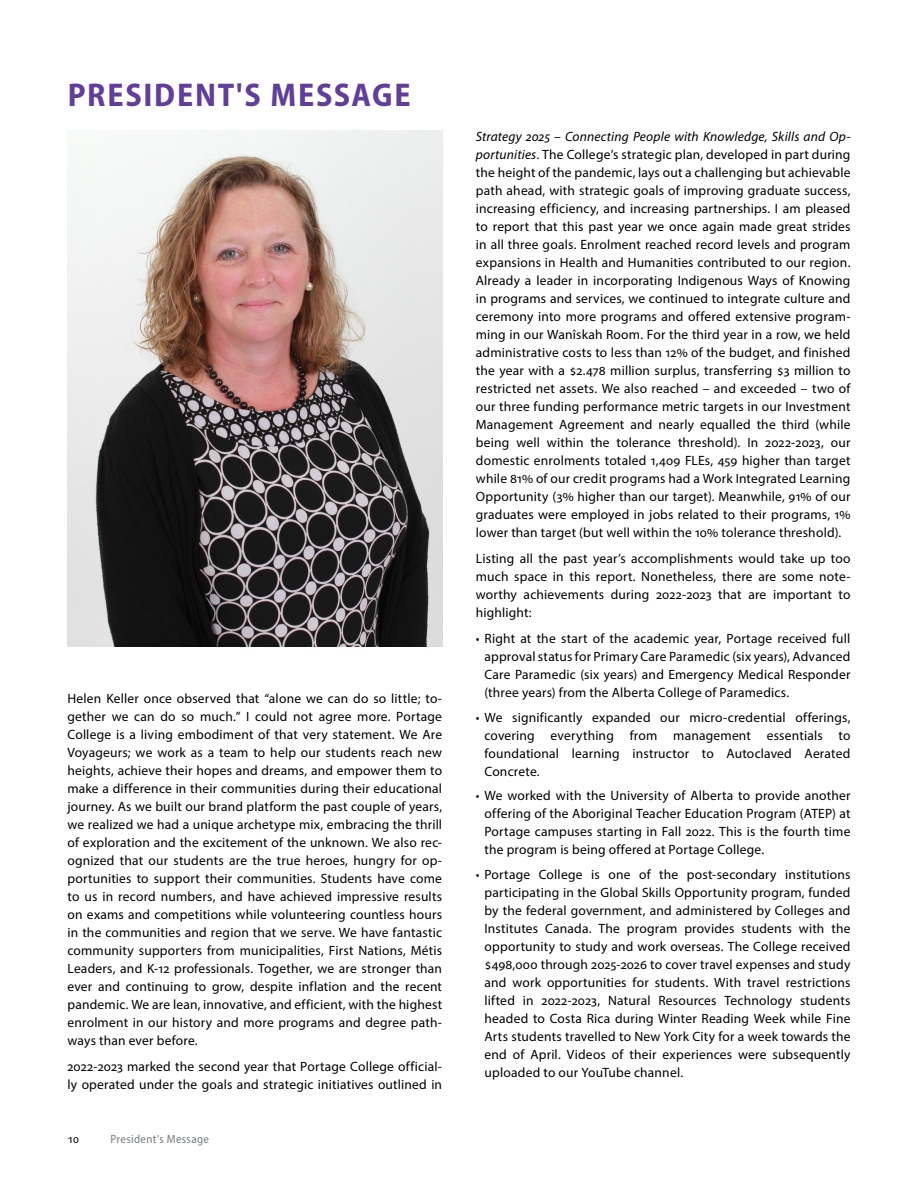
<style>
.page{position:relative;width:918px;height:1188px;background:#fff}
.page>*{position:absolute;margin:0;border:0;box-sizing:border-box;transform-origin:0 0}
.t1{font:700 semi-condensed 33px "Myriad Pro";letter-spacing:.05em;color:#603e99}
.Body_Copy{font:13.5px/18px "Myriad Pro";letter-spacing:.015em;color:#000;text-align:justify}
.t2{font:semi-condensed 12px "Myriad Pro";letter-spacing:.03em;color:#787d83}
.t3{font:semi-condensed 12px "Myriad Pro";color:#000}
.s1{font-style:italic}
</style>
<div class="page">
<img style="left:68px;top:131px;width:374px;height:516px">
<p class="t1" style="left:68px;top:73px;width:345px">PRESIDENT'S MESSAGE</p>
<p class="Body_Copy" style="left:68px;top:689px;width:376px">Helen Keller once observed that “alone we can do so little; to&shy;gether we can do so much.” I could not agree more. Portage College is a living embodiment of that very statement. We Are Voyageurs; we work as a team to help our students reach new heights, achieve their hopes and dreams, and empower them to make a difference in their communities during their educational journey. As we built our brand platform the past couple of years, we realized we had a unique archetype mix, embracing the thrill of exploration and the excitement of the unknown. We also rec&shy;ognized that our students are the true heroes, hungry for op&shy;portunities to support their communities. Students have come to us in record numbers, and have achieved impressive results on exams and competitions while volunteering countless hours in the communities and region that we serve. We have fantastic community supporters from municipalities, First Nations, Métis Leaders, and K-12 professionals. Together, we are stronger than ever and continuing to grow, despite inflation and the recent pandemic. We are lean, innovative, and efficient, with the highest enrolment in our history and more programs and degree path&shy;ways than ever before.</p>
<p class="Body_Copy" style="left:68px;top:1057px;width:376px">2022-2023 marked the second year that Portage College official&shy;ly operated under the goals and strategic initiatives outlined in</p>
<p class="t3" style="left:68px;top:1132px;width:13px">10</p>
<p class="t2" style="left:110px;top:1132px;width:100px">President's Message</p>
<p class="Body_Copy" style="left:476px;top:127px;width:376px"><span class="s1">Strategy 2025 – Connecting People with Knowledge, Skills and Op&shy;portunities</span>. The College’s strategic plan, developed in part during the height of the pandemic, lays out a challenging but achievable path ahead, with strategic goals of improving graduate success, increasing efficiency, and increasing partnerships. I am pleased to report that this past year we once again made great strides in all three goals. Enrolment reached record levels and program expansions in Health and Humanities contributed to our region.<br>Already a leader in incorporating Indigenous Ways of Knowing in programs and services, we continued to integrate culture and ceremony into more programs and offered extensive program&shy;ming in our Wanîskah Room. For the third year in a row, we held administrative costs to less than 12% of the budget, and finished the year with a $2.478 million surplus, transferring $3 million to restricted net assets. We also reached – and exceeded – two of our three funding performance metric targets in our Investment Management Agreement and nearly equalled the third (while being well within the tolerance threshold). In 2022-2023, our domestic enrolments totaled 1,409 FLEs, 459 higher than target while 81% of our credit programs had a Work Integrated Learning Opportunity (3% higher than our target). Meanwhile, 91% of our graduates were employed in jobs related to their programs, 1% lower than target (but well within the 10% tolerance threshold).</p>
<p class="Body_Copy" style="left:476px;top:549px;width:376px">Listing all the past year’s accomplishments would take up too much space in this report. Nonetheless, there are some note&shy;worthy achievements during 2022-2023 that are important to highlight:</p>
<p class="Body_Copy" style="left:485px;top:629px;width:368px;text-indent:-9px">• Right at the start of the academic year, Portage received full approval status for Primary Care Paramedic (six years), Advanced Care Paramedic (six years) and Emergency Medical Responder (three years) from the Alberta College of Paramedics.</p>
<p class="Body_Copy" style="left:485px;top:708px;width:367px;text-indent:-9px">• We significantly expanded our micro-credential offerings, covering everything from management essentials to foundational learning instructor to Autoclaved Aerated Concrete.</p>
<p class="Body_Copy" style="left:485px;top:787px;width:368px;text-indent:-9px">• We worked with the University of Alberta to provide another offering of the Aboriginal Teacher Education Program (ATEP) at Portage campuses starting in Fall 2022. This is the fourth time the program is being offered at Portage College.</p>
<p class="Body_Copy" style="left:485px;top:865px;width:368px;text-indent:-9px">• Portage College is one of the post-secondary institutions participating in the Global Skills Opportunity program, funded by the federal government, and administered by Colleges and Institutes Canada. The program provides students with the opportunity to study and work overseas. The College received $498,000 through 2025-2026 to cover travel expenses and study and work opportunities for students. With travel restrictions lifted in 2022-2023, Natural Resources Technology students headed to Costa Rica during Winter Reading Week while Fine Arts students travelled to New York City for a week towards the end of April. Videos of their experiences were subsequently uploaded to our YouTube channel.</p>
</div>
